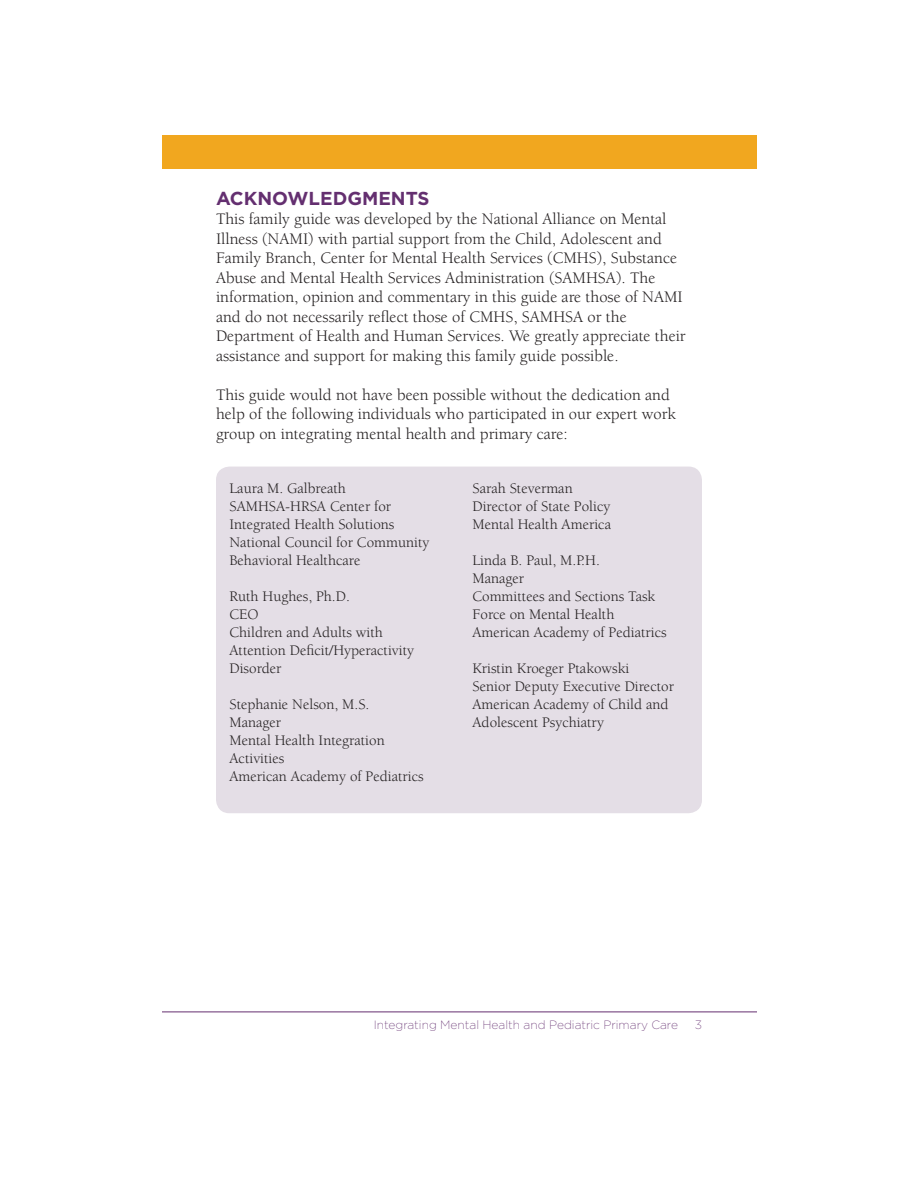
<style>
.page{position:relative;width:918px;height:1188px;background:#fff}
.page>*{position:absolute;margin:0;border:0;box-sizing:border-box;transform-origin:0 0}
.t1{font:700 18.75px "Gotham";color:#642f70}
.t2{font:16.5px/19.5px "Berkeley";color:#231f20}
.t3{font:15px/18px "Berkeley";color:#231f20}
.t4{font:200 12px "Gotham";color:#642f70}
</style>
<div class="page">
<div style="left:162px;top:135px;width:594px;height:33px;background:#f1a71f"></div>
<hr style="left:162px;top:1012px;width:594px;height:1px;background:#642f70">
<div style="left:216px;top:467px;width:486px;height:346px;background:#e4dee6;border-radius:14px"></div>
<p class="t1" style="left:216px;top:191px;width:215px">ACKNOWLEDGMENTS</p>
<p class="t2" style="left:216px;top:211px;width:471px">This family guide was developed by the National Alliance on Mental Illness (NAMI) with partial support from the Child, Adolescent and Family Branch, Center for Mental Health Services (CMHS), Substance Abuse and Mental Health Services Administration (SAMHSA). The information, opinion and commentary in this guide are those of NAMI and do not necessarily reflect those of CMHS, SAMHSA or the Department of Health and Human Services. We greatly appreciate their assistance and support for making this family guide possible.</p>
<p class="t2" style="left:216px;top:386px;width:462px">This guide would not have been possible without the dedication and help of the following individuals who participated in our expert work group on integrating mental health and primary care:</p>
<p class="t3" style="left:230px;top:480px;width:201px">Laura M. Galbreath<br>SAMHSA-HRSA Center for<br>Integrated Health Solutions<br>National Council for Community<br>Behavioral Healthcare</p>
<p class="t3" style="left:230px;top:588px;width:186px">Ruth Hughes, Ph.D.<br>CEO<br>Children and Adults with<br>Attention Deficit/Hyperactivity<br>Disorder</p>
<p class="t3" style="left:230px;top:696px;width:196px">Stephanie Nelson, M.S.<br>Manager<br>Mental Health Integration<br>Activities<br>American Academy of Pediatrics</p>
<p class="t3" style="left:473px;top:480px;width:140px">Sarah Steverman<br>Director of State Policy<br>Mental Health America</p>
<p class="t3" style="left:473px;top:552px;width:196px">Linda B. Paul, M.P.H.<br>Manager<br>Committees and Sections Task<br>Force on Mental Health<br>American Academy of Pediatrics</p>
<p class="t3" style="left:473px;top:660px;width:203px">Kristin Kroeger Ptakowski<br>Senior Deputy Executive Director<br>American Academy of Child and<br>Adolescent Psychiatry</p>
<p class="t4" style="left:374px;top:1021px;width:306px">Integrating Mental Health and Pediatric Primary Care</p>
<p class="t4" style="left:695px;top:1021px;width:8px">3</p>
</div>
